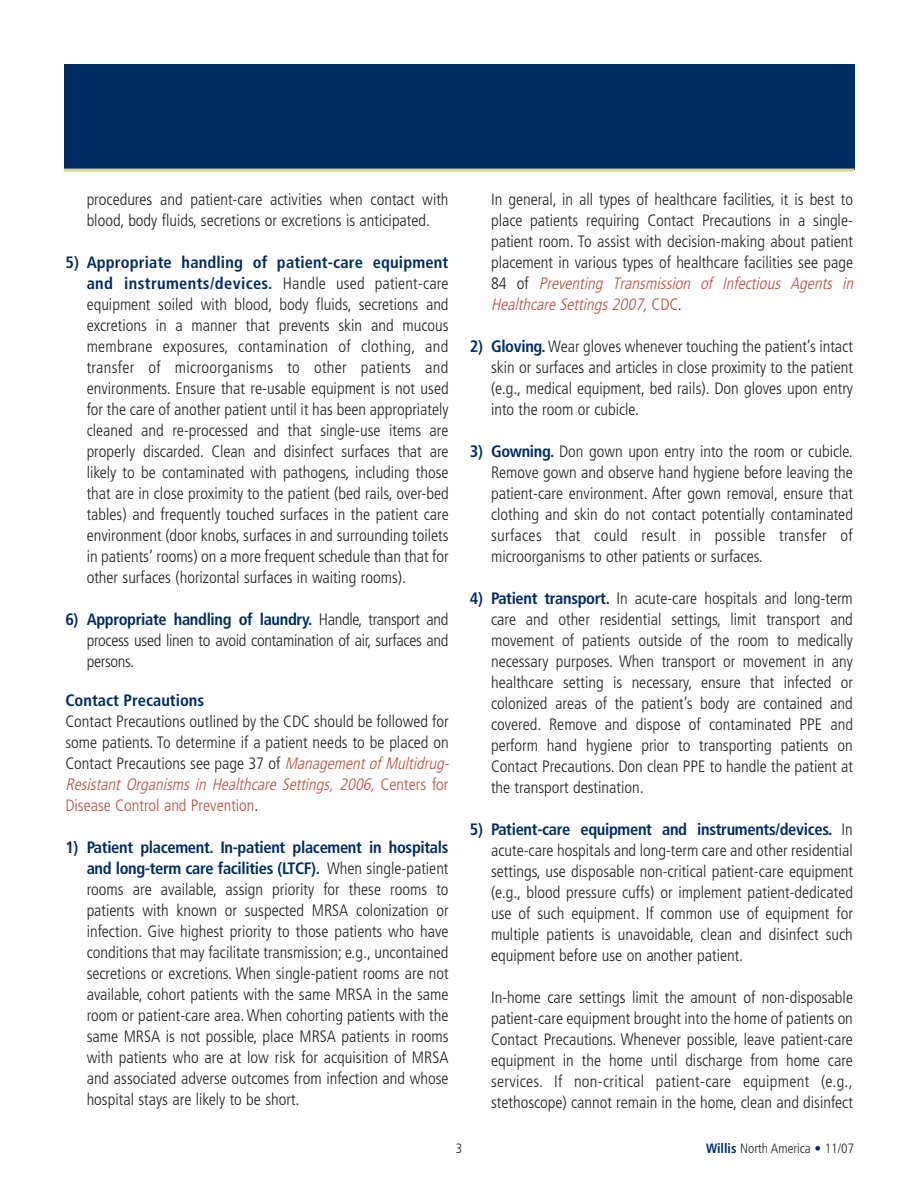
<style>
.page{position:relative;width:918px;height:1188px;background:#fff}
.page>*{position:absolute;margin:0;border:0;box-sizing:border-box;transform-origin:0 0}
.t1{font:300 condensed 16.5px/21px "Frutiger";color:#231f20;text-align:justify}
.t2{font:700 condensed 16.5px "Frutiger";color:#002c62}
.t3{font:300 condensed 13.5px "Frutiger";color:#231f20}
.s1{font-weight:700;color:#002c62}
.s2{font-style:italic;color:#b45240}
.s3{color:#b45240}
.s4{color:#002c62}
</style>
<div class="page">
<div style="left:64px;top:64px;width:790px;height:106px;background:#002c62"></div>
<hr style="left:64px;top:169px;width:790px;height:3px;background:#d9d3a3">
<p class="t1" style="left:87px;top:190px;width:363px">procedures and patient-care activities when contact with blood, body fluids, secretions or excretions is anticipated.</p>
<p class="t1" style="left:87px;top:253px;width:364px;text-indent:-21px"><span class="s1">5) Appropriate handling of patient-care equipment and instruments/devices.</span> Handle used patient-care equipment soiled with blood, body fluids, secretions and excretions in a manner that prevents skin and mucous membrane exposures, contamination of clothing, and transfer of microorganisms to other patients and environments. Ensure that re-usable equipment is not used for the care of another patient until it has been appropriately cleaned and re-processed and that single-use items are properly discarded. Clean and disinfect surfaces that are likely to be contaminated with pathogens, including those that are in close proximity to the patient (bed rails, over-bed tables) and frequently touched surfaces in the patient care environment (door knobs, surfaces in and surrounding toilets in patients’ rooms) on a more frequent schedule than that for other surfaces (horizontal surfaces in waiting rooms).</p>
<p class="t1" style="left:87px;top:610px;width:363px;text-indent:-21px"><span class="s1">6) Appropriate handling of laundry.</span> Handle, transport and process used linen to avoid contamination of air, surfaces and persons.</p>
<p class="t2" style="left:65px;top:694px;width:140px">Contact Precautions</p>
<p class="t1" style="left:65px;top:712px;width:388px;text-align:left">Contact Precautions outlined by the CDC should be followed for some patients. To determine if a patient needs to be placed on Contact Precautions see page 37 of <span class="s2">Managementof Multidrug-Resistant Organisms in Healthcare Settings, 2006,</span> <span class="s3">C e n t e r s f o r Disease Control and Prevention</span>.</p>
<p class="t1" style="left:87px;top:838px;width:363px;text-indent:-21px"><span class="s1">1) Patient placement. In-patient placement in hospitals and long-term care facilities (LTCF).</span> When single-patient rooms are available, assign priority for these rooms to patients with known or suspected MRSA colonization or infection. Give highest priority to those patients who have conditions that may facilitate transmission; e.g., uncontained secretions or excretions. When single-patient rooms are not available, cohort patients with the same MRSA in the same room or patient-care area.When cohorting patients with the same MRSA is not possible, place MRSA patients in rooms with patients who are at low risk for acquisition of MRSA and associated adverse outcomes from infection and whose hospital stays are likely to be short.</p>
<p class="t1" style="left:491px;top:190px;width:367px;text-align:left">In general, in all types of healthcare facilities, it is best to place patients requiring Contact Precautions in a single&shy;patient room. To assist with decision-making about patient placement in various types of healthcare facilities see page 8 4 o f <span class="s2">Preventing Transmission of Infectious Agents in Healthcare Settings2007,</span><span class="s3">C D C</span> .</p>
<p class="t1" style="left:491px;top:337px;width:363px;text-indent:-21px"><span class="s1">2) Gloving.</span>Wear gloves whenever touching the patient’s intact skin or surfaces and articles in close proximity to the patient (e.g., medical equipment, bed rails). Don gloves upon entry into the room or cubicle.</p>
<p class="t1" style="left:491px;top:442px;width:363px;text-indent:-21px"><span class="s1">3) Gowning.</span> Don gown upon entry into the room or cubicle.<br>Remove gown and observe hand hygiene before leaving the patient-care environment. After gown removal, ensure that clothing and skin do not contact potentially contaminated surfaces that could result in possible transfer of microorganisms to other patients or surfaces.</p>
<p class="t1" style="left:491px;top:589px;width:364px;text-indent:-21px"><span class="s1">4) Patient transport.</span> In acute-care hospitals and long-term care and other residential settings, limit transport and movement of patients outside of the room to medically necessary purposes. When transport or movement in any healthcare setting is necessary, ensure that infected or colonized areas of the patient’s body are contained and covered. Remove and dispose of contaminated PPE and perform hand hygiene prior to transporting patients on Contact Precautions. Don clean PPE to handle the patient at the transport destination.</p>
<p class="t1" style="left:491px;top:820px;width:363px;text-indent:-21px"><span class="s1">5) Patient-care equipment and instruments/devices.</span> In acute-care hospitals and long-term care and other residential settings, use disposable non-critical patient-care equipment (e.g., blood pressure cuffs) or implement patient-dedicated use of such equipment. If common use of equipment for multiple patients is unavoidable, clean and disinfect such equipment before use on another patient.</p>
<p class="t1" style="left:491px;top:988px;width:363px">In-home care settings limit the amount of non-disposable patient-care equipment brought into the home of patients on Contact Precautions. Whenever possible, leave patient-care equipment in the home until discharge from home care services. If non-critical patient-care equipment (e.g., stethoscope) cannot remain in the home, clean and disinfect</p>
<p class="t3" style="left:456px;top:1143px;width:8px">3</p>
<p class="t3" style="left:706px;top:1143px;width:150px"><span class="s1">Willis</span> North America <span class="s4">•</span> 11/07</p>
</div>
